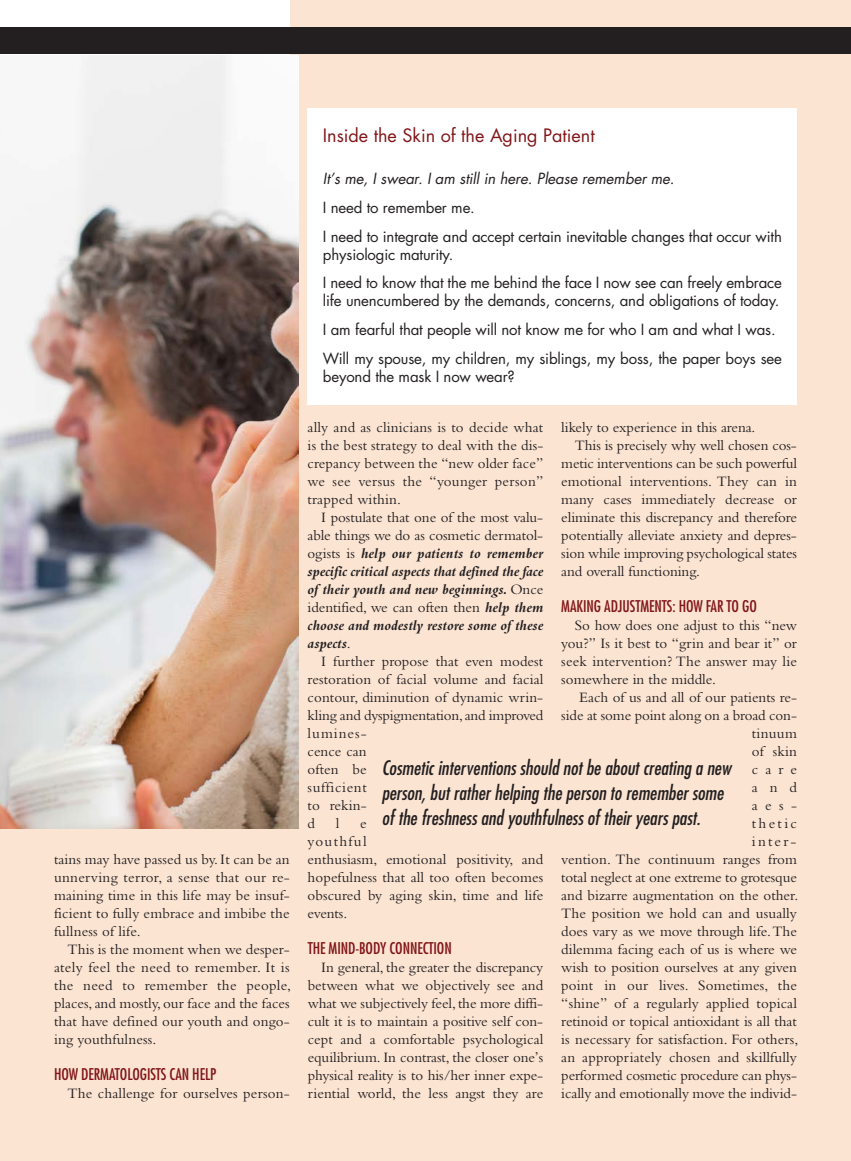
<style>
.page{position:relative;width:851px;height:1161px;background:#fff}
.page>*{position:absolute;margin:0;border:0;box-sizing:border-box;transform-origin:0 0}
.t1{font:italic condensed 19.5px/25.2px "Futura";color:#231f20}
.t2{font:18px "Futura";color:#811518}
.t3{font:condensed 15.75px "Futura";letter-spacing:-.005em;color:#811518}
.t4{font:15px/18px "Bembo";letter-spacing:.005em;color:#231f20;text-align:justify}
.t5{font:15px/28.8px "Futura";letter-spacing:-.01em;color:#231f20}
.t6{font:italic 700 15px/18px "Bembo";letter-spacing:-.005em;color:#231f20;text-align:justify}
.t7{font:italic 15px "Futura";letter-spacing:-.005em;color:#231f20}
.s1{font-weight:400;font-style:normal}
</style>
<div class="page">
<div style="left:0;top:0;width:850px;height:1161px;background:#fbe4d2"></div>
<div style="left:0;top:0;width:290px;height:828px;background:#fff"></div>
<img style="left:0;top:56px;width:299px;height:773px">
<div style="left:308px;top:108px;width:488px;height:297px;background:#fff"></div>
<div style="left:0;top:27px;width:850px;height:27px;background:#231f20"></div>
<p class="t4" style="left:54px;top:852px;width:237px">tains may have passed us by. It can be an unnerving terror, a sense that our re&shy;maining time in this life may be insuf&shy;ficient to fully embrace and imbibe the fullness of life.</p>
<p class="t4" style="left:54px;top:942px;width:239px;text-indent:14px">This is the moment when we desper&shy;ately feel the need to remember. It is the need to remember the people, places, and mostly, our face and the faces that have defined our youth and ongo&shy;ing youthfulness.</p>
<p class="t3" style="left:54px;top:1067px;width:164px">HOW DERMATOLOGISTS CAN HELP</p>
<p class="t4" style="left:68px;top:1086px;width:224px">The challenge for ourselves person-</p>
<p class="t2" style="left:323px;top:127px;width:273px">Inside the Skin of the Aging Patient</p>
<p class="t7" style="left:323px;top:172px;width:353px">It’s me, I swear. I am still in here. Please remember me.</p>
<p class="t5" style="left:323px;top:194px;width:460px">I need to remember me.<br>I need to integrate and accept certain inevitable changes that occur with</p>
<p class="t5" style="left:323px;top:241px;width:460px">physiologic maturity.<br>I need to know that the me behind the face I now see can freely embrace</p>
<p class="t5" style="left:323px;top:288px;width:460px">life unencumbered by the demands, concerns, and obligations of today.<br>I am fearful that people will not know me for who I am and what I was.<br>Will my spouse, my children, my siblings, my boss, the paper boys see</p>
<p class="t5" style="left:323px;top:363px;width:193px">beyond the mask I now wear?</p>
<p class="t4" style="left:307px;top:420px;width:237px">ally and as clinicians is to decide what is the best strategy to deal with the dis&shy;crepancy between the “new older face” we see versus the “younger person” trapped within.</p>
<p class="t6" style="left:307px;top:510px;width:237px;text-indent:14px"><span class="s1">I postulate that one of the most valu&shy;able things we do as cosmetic dermatol&shy;ogists is</span> help our patients to remember specific critical aspects that defined the face of their youth and new beginnings. <span class="s1">Once identified, we can often then</span> help them choose and modestly restore some of these aspects<span class="s1">.</span></p>
<p class="t4" style="left:307px;top:654px;width:237px;text-align:left;text-indent:14px">I further propose that even modest restoration of facial volume and facial contour, diminution of dynamic wrin&shy;kling and dyspigmentation, and improved lumines-<br>cence can<br>often be<br>sufficient<br>to rekin-<br>d</p>
<p class="t4" style="left:561px;top:420px;width:196px">likely to experience in this arena.</p>
<p class="t4" style="left:574px;top:438px;width:223px">This is precisely why well chosen cos-</p>
<p class="t4" style="left:561px;top:456px;width:237px">metic interventions can be such powerful</p>
<p class="t4" style="left:561px;top:474px;width:237px">emotional interventions. They can in</p>
<p class="t4" style="left:561px;top:492px;width:237px">many cases immediately decrease or</p>
<p class="t4" style="left:561px;top:510px;width:237px">eliminate this discrepancy and therefore</p>
<p class="t4" style="left:561px;top:528px;width:237px">potentially alleviate anxiety and depres-</p>
<p class="t4" style="left:561px;top:546px;width:237px">sion while improving psychological states</p>
<p class="t4" style="left:561px;top:564px;width:140px">and overall functioning.</p>
<p class="t3" style="left:561px;top:599px;width:197px">MAKING ADJUSTMENTS: HOW FAR TO GO</p>
<p class="t4" style="left:561px;top:618px;width:237px;text-indent:14px">So how does one adjust to this “new you?” Is it best to “grin and bear it” or seek intervention? The answer may lie somewhere in the middle.</p>
<p class="t4" style="left:561px;top:690px;width:239px;text-align:right">Each of us and all of our patients re&shy;side at some point along on a broad con&shy;tinuum<br>of skin<br>care<br>and<br>aes-<br>thetic<br>inter-<br>vention. The continuum ranges from total neglect at one extreme to grotesque and bizarre augmentation on the other.<br>The position we hold can and usually does vary as we move through life. The dilemma facing each of us is where we wish to position ourselves at any given point in our lives. Sometimes, the “shine” of a regularly applied topical retinoid or topical antioxidant is all that is necessary for satisfaction. For others, an appropriately chosen and skillfully performed cosmetic procedure can phys&shy;ically and emotionally move the individ-</p>
<h1 class="t1" style="left:382px;top:756px;width:350px">Cosmetic interventions should not be about creating a new person, but rather helping the person to remember some of the freshness and youthfulness of their years past.</h1>
<p class="t4" style="left:336px;top:816px;width:5px">l</p>
<p class="t4" style="left:307px;top:816px;width:237px;text-align:left;text-indent:52px">e<br>youthful<br>enthusiasm, emotional positivity, and hopefulness that all too often becomes obscured by aging skin, time and life events.</p>
<p class="t3" style="left:308px;top:941px;width:146px">THE MIND-BODY CONNECTION</p>
<p class="t4" style="left:308px;top:960px;width:237px;text-indent:14px">In general, the greater the discrepancy between what we objectively see and what we subjectively feel, the more diffi&shy;cult it is to maintain a positive self con&shy;cept and a comfortable psychological equilibrium. In contrast, the closer one’s physical reality is to his/her inner expe&shy;riential world, the less angst they are</p>
</div>
